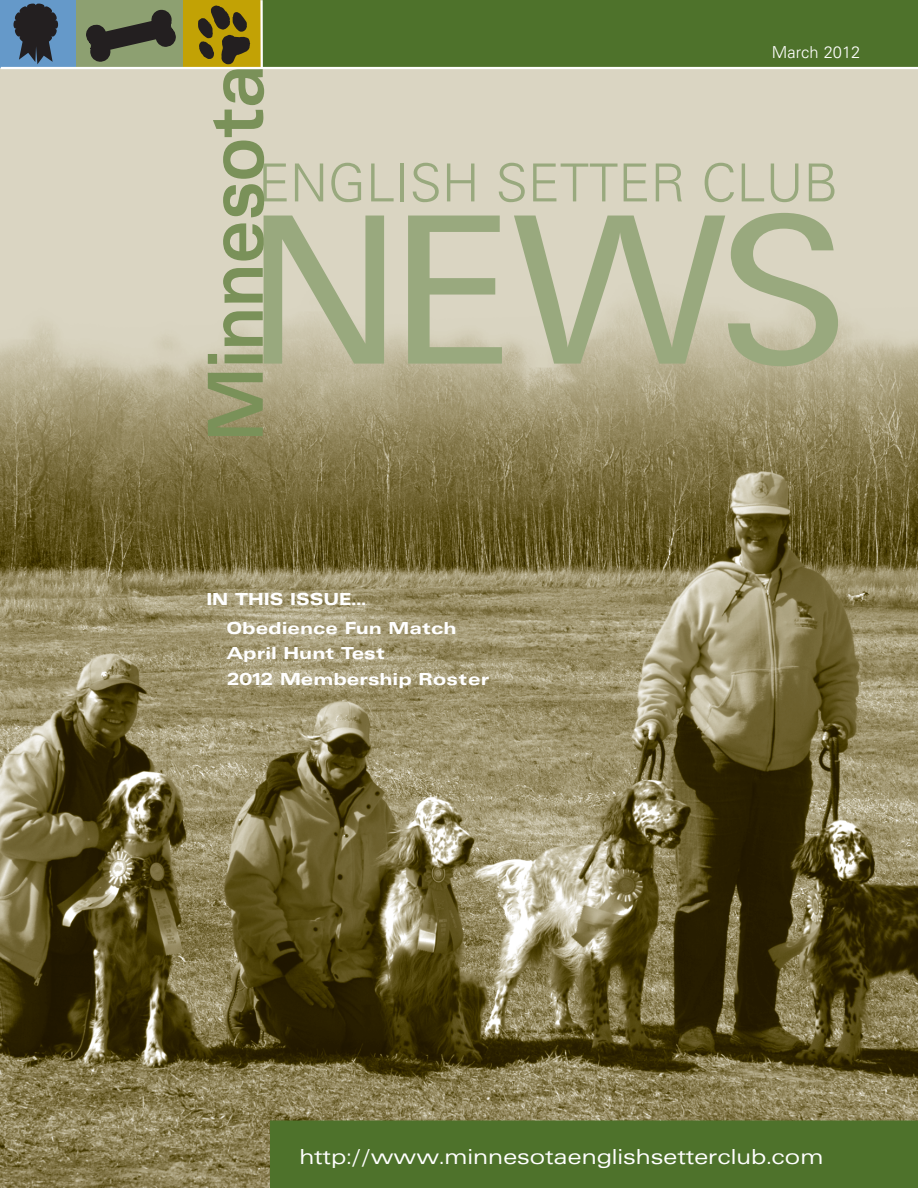
<style>
.page{position:relative;width:918px;height:1188px;background:#fff}
.page>*{position:absolute;margin:0;border:0;box-sizing:border-box;transform-origin:0 0}
.t1{font:222px "Univers DTC";color:#99a97e}
.t2{font:700 expanded 76.05px "Univers";color:#7a9159;scale:.77 1}
.t3{font:300 52.5px "Univers";color:#99a97e}
.t4{font:22.5px "Univers Roman Ext DTC";color:#fff}
.t5{font:18px/28.5px "Univers Black Ext DTC";color:#fff}
.t6{font:300 16.5px "Univers";color:#fff}
</style>
<div class="page">
<img style="left:0;top:68px;width:918px;height:1120px">
<div style="left:271px;top:1121px;width:646px;height:66px;background:#4e722b"></div>
<div style="left:270px;top:1120px;width:648px;height:68px;border:2px solid #4e722b"></div>
<div style="left:262px;top:0;width:656px;height:67px;background:#4e722b"></div>
<div style="left:261px;top:0;width:657px;height:68px;border:2px solid #4e722b"></div>
<div style="left:0;top:0;width:77px;height:68px;background:#6599c9"></div>
<div style="left:76px;top:0;width:108px;height:68px;background:#8da071"></div>
<hr style="left:1px;top:67px;width:917px;height:2px;background:#fff">
<hr style="left:260px;top:0;width:3px;height:68px;background:#fff">
<svg style="left:86px;top:9px;width:90px;height:53px"></svg>
<svg style="left:14px;top:3px;width:44px;height:61px"></svg>
<svg style="left:183px;top:0;width:78px;height:75px;background:#c6a91c"></svg>
<p class="t6" style="left:772px;top:43px;width:90px">March 2012</p>
<h2 class="t2" style="left:193px;top:441px;width:491px;rotate:-90deg">Minnesota</h2>
<h3 class="t3" style="left:258px;top:151px;width:582px">ENGLISH SETTER CLUB</h3>
<h1 class="t1" style="left:246px;top:167px;width:604px">NEWS</h1>
<p class="t5" style="left:226px;top:585px;width:232px;text-indent:-20px">IN THIS ISSUE…<br>Obedience Fun Match</p>
<p class="t5" style="left:226px;top:640px;width:265px;line-height:25.5px">April Hunt Test<br>2012 Membership Roster</p>
<p class="t4" style="left:299px;top:1143px;width:525px">http://www.minnesotaenglishsetterclub.com</p>
</div>
